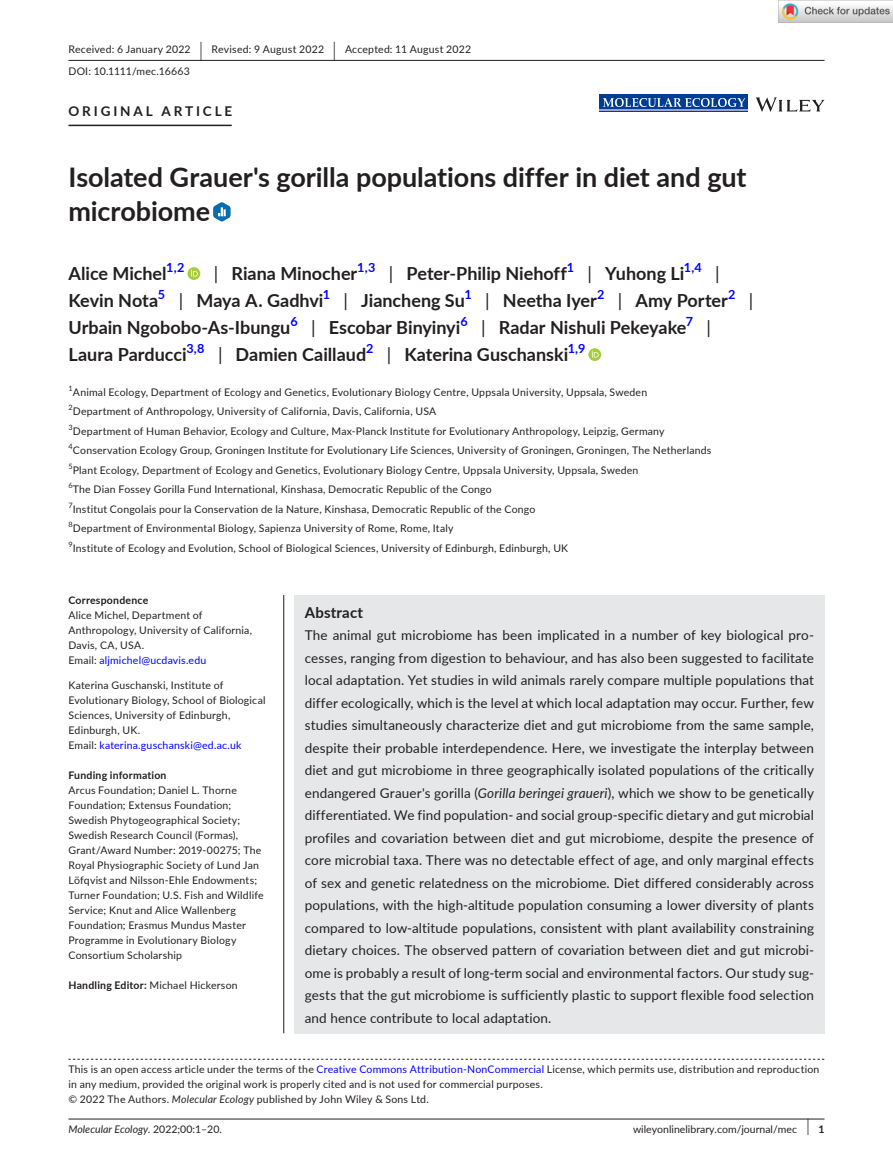
<style>
.page{position:relative;width:893px;height:1174px;background:#fff}
.page>*{position:absolute;margin:0;border:0;box-sizing:border-box;transform-origin:0 0}
.t1{font:700 27px/34.5px "Lato";letter-spacing:-.005em;color:#231f20}
.t2{font:700 18px "Lato";color:#231f20}
.t3{font:18px "Lato";color:#231f20}
.t4{font:700 15px "Lato";letter-spacing:.015em;color:#231f20}
.t5{font:13.5px/22.5px "Lato";letter-spacing:.01em;color:#231f20;text-align:justify}
.t6{font:700 13.5px "Lato";letter-spacing:.215em;color:#231f20}
.t7{font:700 12.6px "Lato";color:#00f}
.t8{font:10.5px/15px "Lato";letter-spacing:.02em;color:#231f20}
.t9{font:10.5px "Lato";color:#231f20}
.t10{font:700 10.5px "Lato";letter-spacing:.02em;color:#231f20}
.t11{font:italic 10.5px "Lato";color:#231f20}
.t12{font:7.35px "Lato";color:#231f20}
.s1{font-size:19.65px}
.s2{font-weight:400}
.s3{color:#00f}
.s4{font-weight:700}
.s5{font-style:italic}
.s6{font-style:normal}
.s7{font-size:17.4px}
</style>
<div class="page">
<hr style="left:68px;top:1118px;width:756px;height:1px;background:#231f20">
<svg style="left:756px;top:97px;width:68px;height:15px"></svg>
<div style="left:599px;top:95px;width:149px;height:17px;background:#003d91"></div>
<img style="left:603px;top:98px;width:141px;height:9px">
<hr style="left:599px;top:109px;width:149px;height:2px;background:#96a6d0">
<hr style="left:68px;top:60px;width:756px;height:1px;background:#231f20">
<hr style="left:68px;top:125px;width:164px;height:1px;background:#231f20">
<svg style="left:213px;top:202px;width:18px;height:19px"></svg>
<svg style="left:188px;top:267px;width:12px;height:13px"></svg>
<svg style="left:191px;top:269px;width:7px;height:7px"></svg>
<svg style="left:588px;top:348px;width:13px;height:13px"></svg>
<svg style="left:592px;top:350px;width:7px;height:7px"></svg>
<svg style="left:68px;top:1058px;width:756px;height:1px"></svg>
<div style="left:294px;top:595px;width:530px;height:438px;background:#e6e7e9"></div>
<hr style="left:283px;top:595px;width:1px;height:438px;background:#231f20">
<img style="left:779px;top:0;width:114px;height:23px">
<p class="t8" style="left:68px;top:38px;width:404px;line-height:21.8px">Received: 6 January 2022 <span class="s1">|</span> Revised: 9 August 2022 <span class="s1">|</span> Accepted: 11 August 2022<br>DOI: 10.1111/mec.16663</p>
<p class="t6" style="left:68px;top:101px;width:165px">ORIGINAL ARTICLE</p>
<h1 class="t1" style="left:68px;top:159px;width:680px">Isolated Grauer's gorilla populations differ in diet and gut microbiome</h1>
<h2 class="t2" style="left:68px;top:260px;width:100px">Alice Michel</h2>
<p class="t7" style="left:166px;top:258px;width:20px">1,2</p>
<h2 class="t2" style="left:214px;top:260px;width:145px"><span class="s2">|</span> Riana Minocher</h2>
<p class="t7" style="left:357px;top:258px;width:20px">1,3</p>
<h2 class="t2" style="left:389px;top:260px;width:179px"><span class="s2">|</span> Peter-Philip Niehoff</h2>
<p class="t7" style="left:567px;top:258px;width:9px">1</p>
<h2 class="t2" style="left:588px;top:260px;width:98px"><span class="s2">|</span> Yuhong Li</h2>
<p class="t7" style="left:684px;top:258px;width:19px">1,4</p>
<h2 class="t3" style="left:715px;top:260px;width:6px">|</h2>
<h2 class="t2" style="left:68px;top:287px;width:91px">Kevin Nota</h2>
<p class="t7" style="left:158px;top:285px;width:9px">5</p>
<h2 class="t2" style="left:179px;top:287px;width:146px"><span class="s2">|</span> Maya A. Gadhvi</h2>
<p class="t7" style="left:323px;top:285px;width:9px">1</p>
<h2 class="t2" style="left:344px;top:287px;width:123px"><span class="s2">|</span> Jiancheng Su</h2>
<p class="t7" style="left:464px;top:285px;width:9px">1</p>
<h2 class="t2" style="left:485px;top:287px;width:113px"><span class="s2">|</span> Neetha Iyer</h2>
<p class="t7" style="left:597px;top:285px;width:9px">2</p>
<h2 class="t2" style="left:618px;top:287px;width:112px"><span class="s2">|</span> Amy Porter</h2>
<p class="t7" style="left:728px;top:285px;width:9px">2</p>
<h2 class="t3" style="left:749px;top:287px;width:6px">|</h2>
<h2 class="t2" style="left:68px;top:314px;width:223px">Urbain Ngobobo-As-Ibungu</h2>
<p class="t7" style="left:290px;top:312px;width:9px">6</p>
<h2 class="t2" style="left:311px;top:314px;width:151px"><span class="s2">|</span> Escobar Binyinyi</h2>
<p class="t7" style="left:460px;top:312px;width:9px">6</p>
<h2 class="t2" style="left:481px;top:314px;width:207px"><span class="s2">|</span> Radar Nishuli Pekeyake</h2>
<p class="t7" style="left:686px;top:312px;width:9px">7</p>
<h2 class="t3" style="left:706px;top:314px;width:6px">|</h2>
<h2 class="t2" style="left:68px;top:341px;width:120px">Laura Parducci</h2>
<p class="t7" style="left:186px;top:339px;width:20px">3,8</p>
<h2 class="t2" style="left:218px;top:341px;width:150px"><span class="s2">|</span> Damien Caillaud</h2>
<p class="t7" style="left:366px;top:339px;width:9px">2</p>
<h2 class="t2" style="left:387px;top:341px;width:183px"><span class="s2">|</span> Katerina Guschanski</h2>
<p class="t7" style="left:568px;top:339px;width:19px">1,9</p>
<p class="t12" style="left:68px;top:383px;width:6px">1</p>
<p class="t8" style="left:68px;top:381px;width:644px;line-height:19.5px;text-indent:5px">Animal Ecology, Department of Ecology and Genetics, Evolutionary Biology Centre, Uppsala University, Uppsala, Sweden <sup>2</sup>Department of Anthropology, University of California, Davis, California, USA<br><sup>3</sup>Department of Human Behavior, Ecology and Culture, Max-Planck Institute for Evolutionary Anthropology, Leipzig, Germany <sup>4</sup>Conservation Ecology Group, Groningen Institute for Evolutionary Life Sciences, University of Groningen, Groningen, The Netherlands <sup>5</sup>Plant Ecology, Department of Ecology and Genetics, Evolutionary Biology Centre, Uppsala University, Uppsala, Sweden<br><sup>6</sup>The Dian Fossey Gorilla Fund International, Kinshasa, Democratic Republic of the Congo<br><sup>7</sup>Institut Congolais pour la Conservation de la Nature, Kinshasa, Democratic Republic of the Congo<br><sup>8</sup>Department of Environmental Biology, Sapienza University of Rome, Rome, Italy<br><sup>9</sup>Institute of Ecology and Evolution, School of Biological Sciences, University of Edinburgh, Edinburgh, UK</p>
<p class="t10" style="left:68px;top:592px;width:81px">Correspondence</p>
<p class="t8" style="left:68px;top:607px;width:185px">Alice Michel, Department of<br>Anthropology, University of California,<br>Davis, CA, USA.<br>Email: <span class="s3">aljmichel@ucdavis.edu</span></p>
<p class="t8" style="left:68px;top:677px;width:199px">Katerina Guschanski, Institute of Evolutionary Biology, School of Biological Sciences, University of Edinburgh, Edinburgh, UK.<br>Email: <span class="s3">katerina.guschanski@ed.ac.uk</span></p>
<p class="t10" style="left:68px;top:767px;width:100px">Funding information</p>
<p class="t8" style="left:68px;top:782px;width:197px">Arcus Foundation; Daniel L. Thorne Foundation; Extensus Foundation; Swedish Phytogeographical Society; Swedish Research Council (Formas), Grant/Award Number: 2019-00275; The Royal Physiographic Society of Lund Jan Löfqvist and Nilsson-Ehle Endowments; Turner Foundation; U.S. Fish and Wildlife Service; Knut and Alice Wallenberg Foundation; Erasmus Mundus Master Programme in Evolutionary Biology Consortium Scholarship</p>
<p class="t8" style="left:68px;top:977px;width:171px"><span class="s4">Handling Editor:</span> Michael Hickerson</p>
<h3 class="t4" style="left:305px;top:601px;width:60px">Abstract</h3>
<p class="t5" style="left:305px;top:623px;width:511px">The animal gut microbiome has been implicated in a number of key biological pro&shy;cesses, ranging from digestion to behaviour, and has also been suggested to facilitate local adaptation. Yet studies in wild animals rarely compare multiple populations that differ ecologically, which is the level at which local adaptation may occur. Further, few studies simultaneously characterize diet and gut microbiome from the same sample, despite their probable interdependence. Here, we investigate the interplay between diet and gut microbiome in three geographically isolated populations of the critically endangered Grauer's gorilla (<span class="s5">Gorilla beringei graueri</span>), which we show to be genetically differentiated. We find population- and social group-specific dietary and gut microbial profiles and covariation between diet and gut microbiome, despite the presence of core microbial taxa. There was no detectable effect of age, and only marginal effects of sex and genetic relatedness on the microbiome. Diet differed considerably across populations, with the high-altitude population consuming a lower diversity of plants compared to low-altitude populations, consistent with plant availability constraining dietary choices. The observed pattern of covariation between diet and gut microbi&shy;ome is probably a result of long-term social and environmental factors. Our study sug&shy;gests that the gut microbiome is sufficiently plastic to support flexible food selection and hence contribute to local adaptation.</p>
<p class="t8" style="left:68px;top:1061px;width:752px">This is an open access article under the terms of the <span class="s3">Creative Commons Attribution-NonCommercial</span> License, which permits use, distribution and reproduction in any medium, provided the original work is properly cited and is not used for commercial purposes.<br>© 2022 The Authors. <span class="s5">Molecular Ecology</span> published by John Wiley &amp; Sons Ltd.</p>
<p class="t11" style="left:68px;top:1121px;width:155px">Molecular Ecology. <span class="s6">2022;00:1–20.</span></p>
<p class="t9" style="left:633px;top:1121px;width:193px">wileyonlinelibrary.com/journal/mec <span class="s7">|</span> <span class="s4">1</span></p>
</div>
